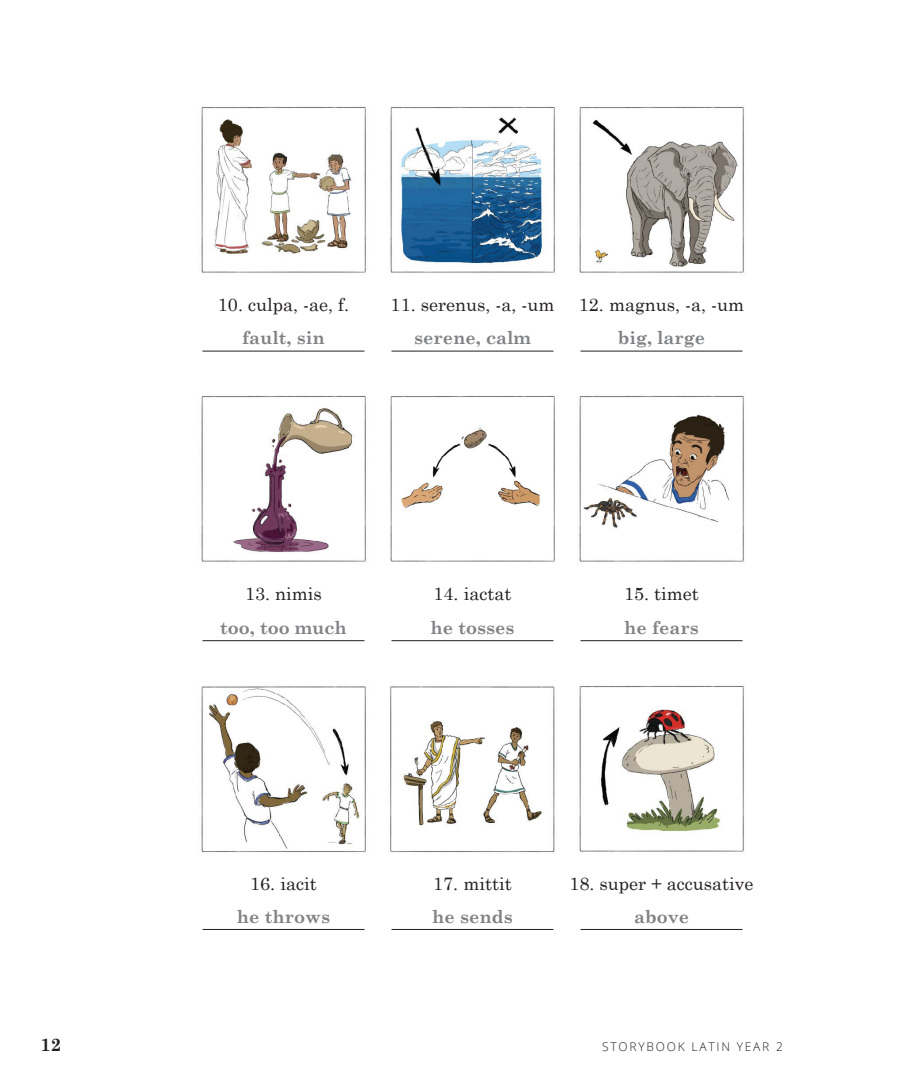
<style>
.page{position:relative;width:918px;height:1080px;background:#fff}
.page>*{position:absolute;margin:0;border:0;box-sizing:border-box;transform-origin:0 0}
.t1{font:18px "Century Schoolbook";color:#231f20}
.t2{font:700 18px "Century Schoolbook";color:#808285}
.t3{font:700 18px "Century Schoolbook";color:#231f20}
.t4{font:300 12px "Open Sans";letter-spacing:.15em;color:#231f20}
</style>
<div class="page">
<hr style="left:202px;top:351px;width:162px;height:1px;background:#231f20">
<hr style="left:392px;top:351px;width:162px;height:1px;background:#231f20">
<hr style="left:580px;top:351px;width:162px;height:1px;background:#231f20">
<hr style="left:202px;top:640px;width:162px;height:1px;background:#231f20">
<hr style="left:392px;top:640px;width:162px;height:1px;background:#231f20">
<hr style="left:580px;top:640px;width:162px;height:1px;background:#231f20">
<hr style="left:202px;top:929px;width:162px;height:1px;background:#231f20">
<hr style="left:392px;top:929px;width:162px;height:1px;background:#231f20">
<hr style="left:580px;top:929px;width:162px;height:1px;background:#231f20">
<img style="left:201px;top:106px;width:543px;height:167px">
<img style="left:201px;top:395px;width:543px;height:167px">
<img style="left:201px;top:685px;width:543px;height:168px">
<p class="t1" style="left:218px;top:289px;width:133px">10. culpa, -ae, f.</p>
<p class="t1" style="left:391px;top:289px;width:165px">11. serenus, -a, -um</p>
<p class="t1" style="left:579px;top:289px;width:167px">12. magnus, -a, -um</p>
<p class="t2" style="left:242px;top:324px;width:84px">fault, sin</p>
<p class="t2" style="left:414px;top:324px;width:118px">serene, calm</p>
<p class="t2" style="left:618px;top:324px;width:89px">big, large</p>
<p class="t1" style="left:245px;top:579px;width:78px">13. nimis</p>
<p class="t1" style="left:434px;top:579px;width:79px">14. iactat</p>
<p class="t1" style="left:624px;top:579px;width:76px">15. timet</p>
<p class="t2" style="left:220px;top:613px;width:128px">too, too much</p>
<p class="t2" style="left:431px;top:613px;width:85px">he tosses</p>
<p class="t2" style="left:624px;top:613px;width:76px">he fears</p>
<p class="t1" style="left:250px;top:868px;width:68px">16. iacit</p>
<p class="t1" style="left:433px;top:868px;width:80px">17. mittit</p>
<p class="t1" style="left:569px;top:868px;width:186px">18. super + accusative</p>
<p class="t2" style="left:237px;top:902px;width:95px">he throws</p>
<p class="t2" style="left:432px;top:902px;width:82px">he sends</p>
<p class="t2" style="left:634px;top:902px;width:56px">above</p>
<p class="t3" style="left:40px;top:1031px;width:22px">12</p>
<p class="t4" style="left:602px;top:1038px;width:182px">STORYBOOK LATIN YEAR 2</p>
</div>
